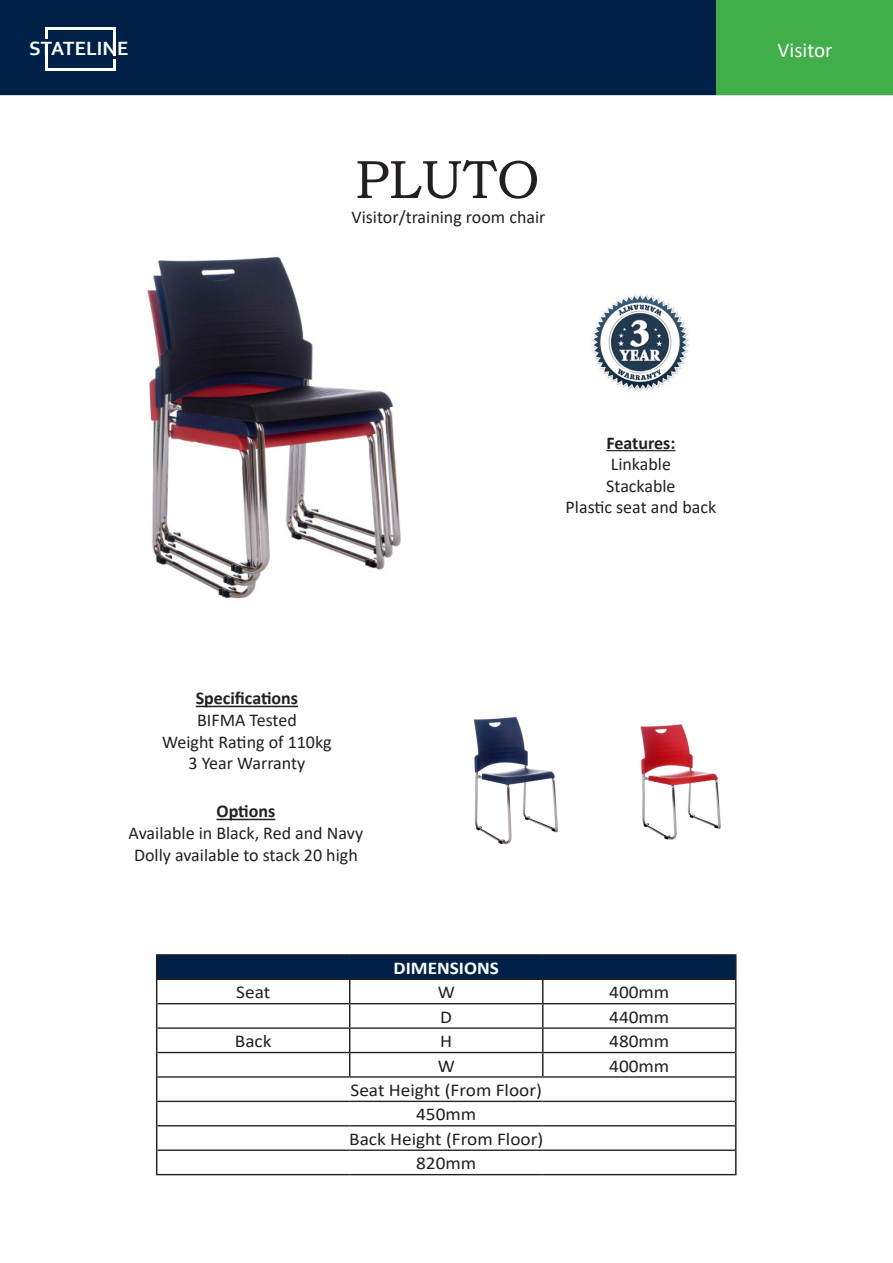
<style>
.page{position:relative;width:893px;height:1263px;background:#fff}
.page>*{position:absolute;margin:0;border:0;box-sizing:border-box;transform-origin:0 0}
.t1{font:54px "Bookman Old Style";color:#231f20}
.t2{font:27px "Calibri";color:#fff}
.t3{font:21px "Calibri";color:#fff}
.t4{font:700 20.1px "Corbel";color:#fff}
.t5{font:18px "Calibri";color:#231f20}
.t6{font:18px "Calibri";color:#231f20;scale:1.07 1}
.t7{font:700 18px "Calibri";color:#231f20}
.t8{font:700 18px "Calibri";color:#fff;scale:1.07 1}
</style>
<div class="page">
<img style="left:147px;top:256px;width:254px;height:343px">
<hr style="left:196px;top:706px;width:102px;height:1px;background:#231f20">
<hr style="left:216px;top:819px;width:59px;height:1px;background:#231f20">
<img style="left:640px;top:724px;width:81px;height:116px">
<img style="left:473px;top:717px;width:86px;height:128px">
<hr style="left:606px;top:450px;width:69px;height:1px;background:#231f20">
<img style="left:592px;top:294px;width:97px;height:97px">
<div style="left:157px;top:955px;width:579px;height:24px;background:#002147"></div>
<hr style="left:156px;top:954px;width:194px;height:1px;background:#231f20">
<hr style="left:350px;top:954px;width:193px;height:1px;background:#231f20">
<hr style="left:543px;top:954px;width:194px;height:1px;background:#231f20">
<hr style="left:157px;top:978px;width:193px;height:2px;background:#231f20">
<hr style="left:350px;top:978px;width:193px;height:2px;background:#231f20">
<hr style="left:543px;top:978px;width:192px;height:2px;background:#231f20">
<hr style="left:157px;top:1003px;width:193px;height:1px;background:#231f20">
<hr style="left:350px;top:1003px;width:193px;height:1px;background:#231f20">
<hr style="left:543px;top:1003px;width:192px;height:1px;background:#231f20">
<hr style="left:157px;top:1027px;width:193px;height:2px;background:#231f20">
<hr style="left:350px;top:1027px;width:193px;height:2px;background:#231f20">
<hr style="left:543px;top:1027px;width:192px;height:2px;background:#231f20">
<hr style="left:157px;top:1052px;width:193px;height:1px;background:#231f20">
<hr style="left:350px;top:1052px;width:193px;height:1px;background:#231f20">
<hr style="left:543px;top:1052px;width:192px;height:1px;background:#231f20">
<hr style="left:157px;top:1076px;width:193px;height:2px;background:#231f20">
<hr style="left:350px;top:1076px;width:193px;height:2px;background:#231f20">
<hr style="left:543px;top:1076px;width:192px;height:2px;background:#231f20">
<hr style="left:157px;top:1101px;width:193px;height:1px;background:#231f20">
<hr style="left:350px;top:1101px;width:193px;height:1px;background:#231f20">
<hr style="left:543px;top:1101px;width:192px;height:1px;background:#231f20">
<hr style="left:157px;top:1125px;width:193px;height:1px;background:#231f20">
<hr style="left:350px;top:1125px;width:193px;height:1px;background:#231f20">
<hr style="left:543px;top:1125px;width:192px;height:1px;background:#231f20">
<hr style="left:157px;top:1149px;width:193px;height:2px;background:#231f20">
<hr style="left:350px;top:1149px;width:193px;height:2px;background:#231f20">
<hr style="left:543px;top:1149px;width:192px;height:2px;background:#231f20">
<hr style="left:156px;top:1174px;width:194px;height:1px;background:#231f20">
<hr style="left:350px;top:1174px;width:193px;height:1px;background:#231f20">
<hr style="left:543px;top:1174px;width:194px;height:1px;background:#231f20">
<svg style="left:349px;top:980px;width:1px;height:96px"></svg>
<svg style="left:542px;top:980px;width:1px;height:96px"></svg>
<svg style="left:156px;top:955px;width:1px;height:219px"></svg>
<svg style="left:735px;top:955px;width:1px;height:219px"></svg>
<div style="left:0;top:0;width:716px;height:95px;background:#002147"></div>
<div style="left:716px;top:0;width:177px;height:95px;background:#40ae49"></div>
<hr style="left:45px;top:44px;width:3px;height:26px;background:#fff">
<hr style="left:45px;top:68px;width:70px;height:2px;background:#fff">
<svg style="left:113px;top:59px;width:2px;height:9px"></svg>
<svg style="left:45px;top:29px;width:3px;height:10px"></svg>
<hr style="left:45px;top:27px;width:70px;height:2px;background:#fff">
<hr style="left:113px;top:27px;width:2px;height:28px;background:#fff">
<p class="t4" style="left:29px;top:36px;width:101px">STATELINE</p>
<p class="t2" style="left:768px;top:30px;width:112px">Task Chair</p>
<p class="t3" style="left:778px;top:35px;width:56px">Visitor</p>
<p class="t1" style="left:355px;top:144px;width:186px">PLUTO</p>
<p class="t5" style="left:352px;top:204px;width:195px">Visitor/training room chair</p>
<p class="t7" style="left:606px;top:430px;width:71px">Features:</p>
<p class="t5" style="left:611px;top:452px;width:62px">Linkable</p>
<p class="t5" style="left:606px;top:473px;width:71px">Stackable</p>
<p class="t5" style="left:566px;top:495px;width:152px">Plastic seat and back</p>
<p class="t7" style="left:196px;top:686px;width:104px">Specifications</p>
<p class="t5" style="left:197px;top:707px;width:101px">BIFMA Tested</p>
<p class="t5" style="left:162px;top:729px;width:171px">Weight Rating of 110kg</p>
<p class="t5" style="left:188px;top:751px;width:118px">3 Year Warranty</p>
<p class="t7" style="left:216px;top:799px;width:60px">Options</p>
<p class="t5" style="left:129px;top:820px;width:236px">Available in Black, Red and Navy</p>
<p class="t5" style="left:134px;top:842px;width:225px">Dolly available to stack 20 high</p>
<p class="t8" style="left:394px;top:955px;width:100px">DIMENSIONS</p>
<p class="t6" style="left:236px;top:980px;width:33px">Seat</p>
<p class="t6" style="left:438px;top:980px;width:18px">W</p>
<p class="t6" style="left:609px;top:980px;width:58px">400mm</p>
<p class="t6" style="left:440px;top:1004px;width:13px">D</p>
<p class="t6" style="left:609px;top:1004px;width:58px">440mm</p>
<p class="t6" style="left:235px;top:1028px;width:36px">Back</p>
<p class="t6" style="left:440px;top:1028px;width:13px">H</p>
<p class="t6" style="left:609px;top:1028px;width:58px">480mm</p>
<p class="t6" style="left:438px;top:1053px;width:18px">W</p>
<p class="t6" style="left:609px;top:1053px;width:58px">400mm</p>
<p class="t6" style="left:351px;top:1077px;width:180px">Seat Height (From Floor)</p>
<p class="t6" style="left:416px;top:1102px;width:58px">450mm</p>
<p class="t6" style="left:349px;top:1126px;width:183px">Back Height (From Floor)</p>
<p class="t6" style="left:416px;top:1151px;width:58px">820mm</p>
</div>
